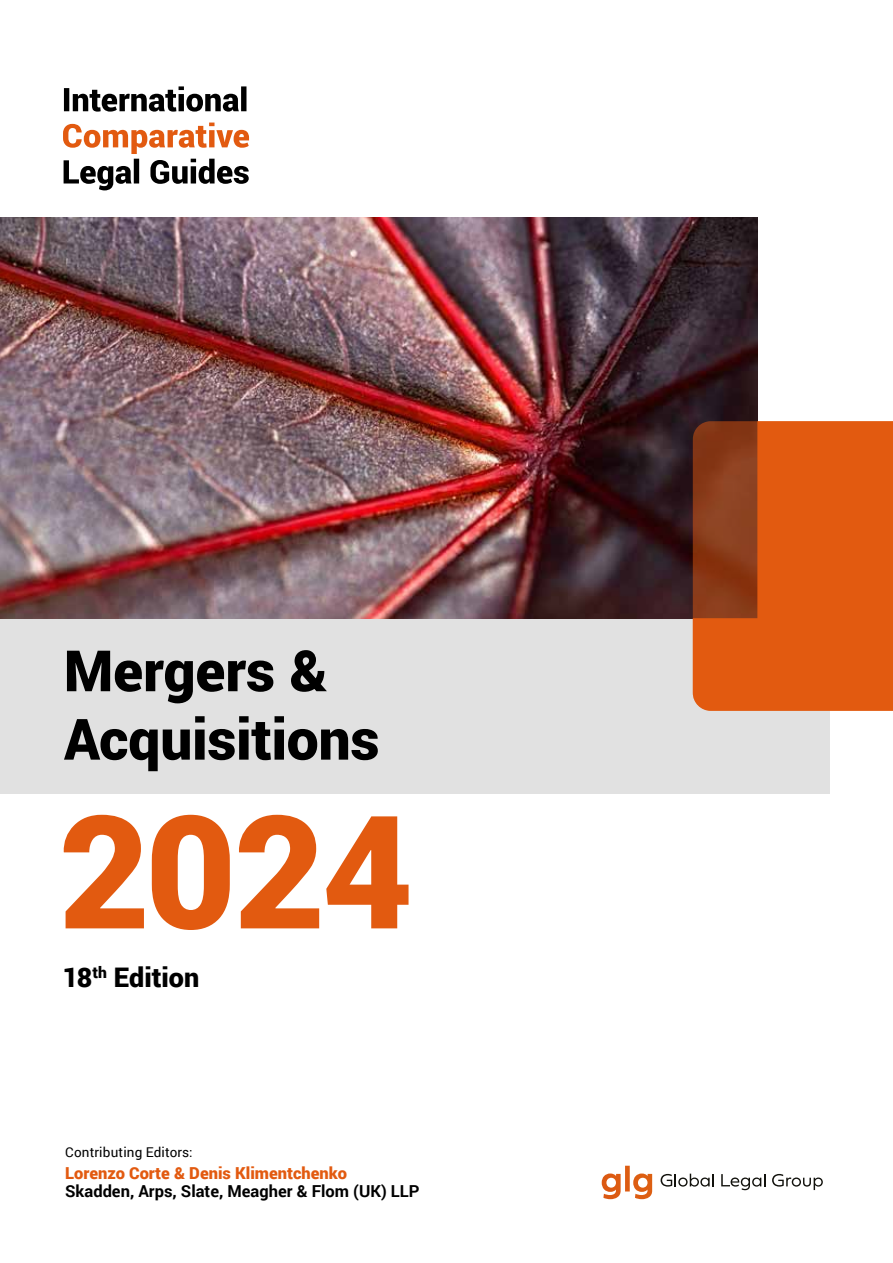
<style>
.page{position:relative;width:893px;height:1263px;background:#fff}
.page>*{position:absolute;margin:0;border:0;box-sizing:border-box;transform-origin:0 0}
.t1{font:900 157.5px "Roboto";color:#e25a10}
.t2{font:900 57px/68.4px "Roboto";letter-spacing:-.005em;color:#000}
.t3{font:900 27px "Roboto";color:#000}
.t4{font:700 16.5px "Roboto";color:#000}
.t5{font:900 16.5px "Roboto";color:#e25a10}
.t6{font:13.5px "Roboto";letter-spacing:.01em;color:#000}
</style>
<div class="page">
<img style="left:0;top:217px;width:757px;height:402px">
<div style="left:0;top:619px;width:829px;height:174px;background:#e1e1e1"></div>
<svg style="left:693px;top:421px;width:200px;height:290px;background:#ce5312"></svg>
<svg style="left:63px;top:123px;width:186px;height:67px"></svg>
<svg style="left:64px;top:86px;width:182px;height:26px"></svg>
<svg style="left:602px;top:1166px;width:50px;height:33px"></svg>
<svg style="left:661px;top:1174px;width:53px;height:12px"></svg>
<svg style="left:721px;top:1174px;width:45px;height:16px"></svg>
<svg style="left:772px;top:1174px;width:51px;height:16px"></svg>
<h2 class="t2" style="left:64px;top:634px;width:317px">Mergers &amp;<br>Acquisitions</h2>
<h1 class="t1" style="left:59px;top:761px;width:356px">2024</h1>
<h3 class="t3" style="left:63px;top:959px;width:138px">18<sup>th</sup> Edition</h3>
<p class="t6" style="left:65px;top:1142px;width:129px">Contributing Editors:</p>
<p class="t5" style="left:65px;top:1162px;width:283px">Lorenzo Corte &amp; Denis Klimentchenko</p>
<p class="t4" style="left:65px;top:1180px;width:356px">Skadden, Arps, Slate, Meagher &amp; Flom (UK) LLP</p>
</div>
